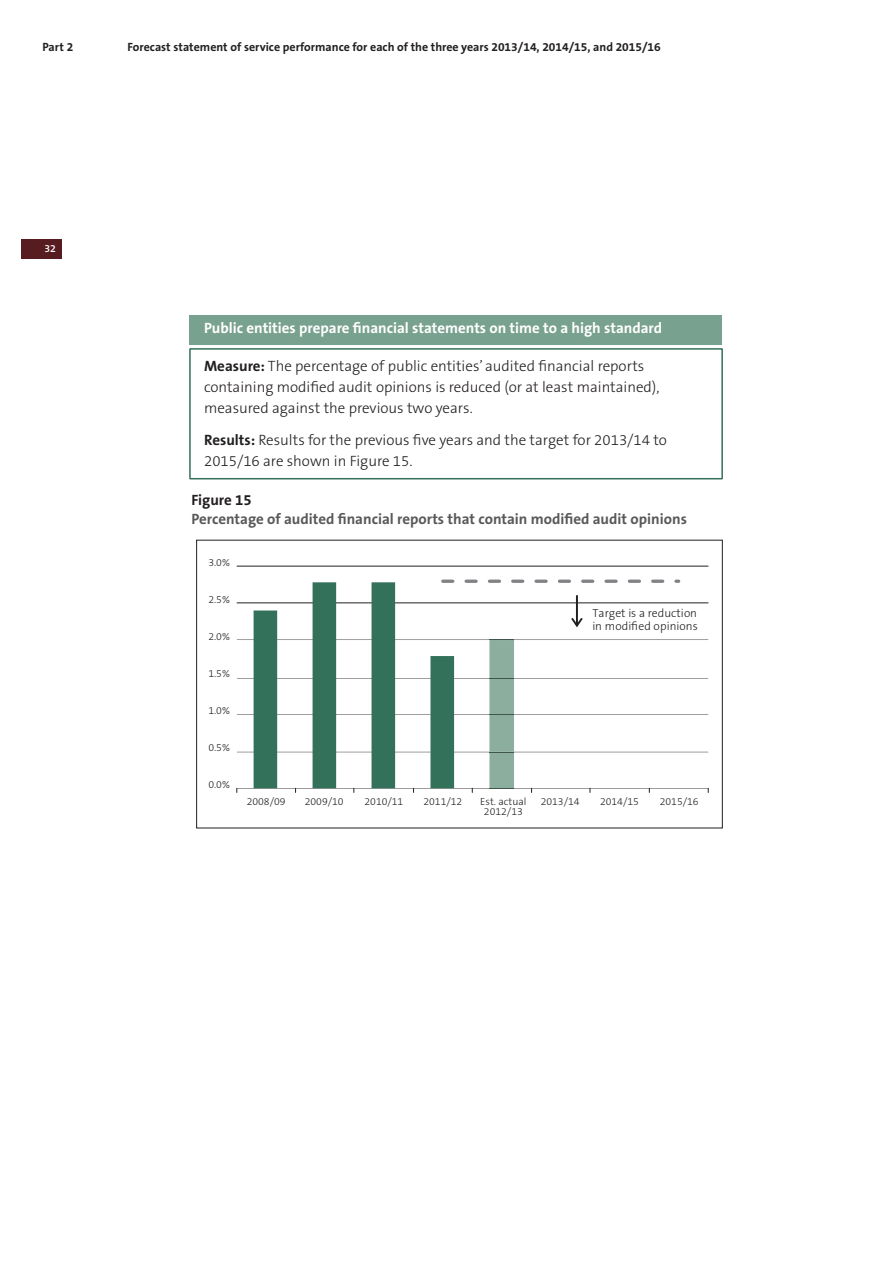
<style>
.page{position:relative;width:893px;height:1263px;background:#fff}
.page>*{position:absolute;margin:0;border:0;box-sizing:border-box;transform-origin:0 0}
.t1{font:300 15px/21px "The Sans OT3";color:#231f20}
.t2{font:700 15px "The Sans OT7";color:#58595b}
.t3{font:700 15px "The Sans OT7";color:#fff}
.t4{font:700 15px "The Sans OT7";color:#231f20}
.t5{font:700 12px "The Sans OT7";color:#231f20}
.t6{font:300 11.7px/13.5px "The Sans OT3";color:#231f20}
.t7{font:300 10.5px "The Sans OT3";color:#231f20}
.t8{font:600 10.5px "The Sans OT6";color:#fff}
.t9{font:300 10.35px "The Sans OT3";color:#231f20}
.s1{font-family:"The Sans OT7";font-weight:700}
</style>
<div class="page">
<div style="left:21px;top:239px;width:41px;height:19px;background:#571c1f"></div>
<div style="left:189px;top:315px;width:533px;height:29px;background:#79a190"></div>
<hr style="left:237px;top:566px;width:471px;height:1px;background:#231f20">
<svg style="left:237px;top:579px;width:472px;height:213px"></svg>
<div style="left:189px;top:348px;width:534px;height:131px;border:2px solid #34715a"></div>
<p class="t5" style="left:42px;top:42px;width:32px">Part 2</p>
<p class="t5" style="left:128px;top:42px;width:535px">Forecast statement of service performance for each of the three years 2013/14, 2014/15, and 2015/16</p>
<p class="t8" style="left:44px;top:244px;width:13px">32</p>
<p class="t3" style="left:204px;top:322px;width:460px">Public entities prepare financial statements on time to a high standard</p>
<p class="t1" style="left:204px;top:357px;width:457px"><span class="s1">Measure:</span> The percentage of public entities’ audited financial reports containing modified audit opinions is reduced (or at least maintained), measured against the previous two years.</p>
<p class="t1" style="left:204px;top:431px;width:464px"><span class="s1">Results:</span> Results for the previous five years and the target for 2013/14 to<br>2015/16 are shown in Figure 15.</p>
<p class="t4" style="left:191px;top:493px;width:62px">Figure 15</p>
<p class="t2" style="left:191px;top:513px;width:497px">Percentage of audited financial reports that contain modified audit opinions</p>
<p class="t7" style="left:208px;top:558px;width:23px">3.0%</p>
<p class="t7" style="left:208px;top:595px;width:23px">2.5%</p>
<p class="t7" style="left:208px;top:632px;width:23px">2.0%</p>
<p class="t7" style="left:208px;top:669px;width:23px">1.5%</p>
<p class="t7" style="left:208px;top:706px;width:23px">1.0%</p>
<p class="t7" style="left:208px;top:744px;width:23px">0.5%</p>
<p class="t7" style="left:208px;top:781px;width:23px">0.0%</p>
<p class="t6" style="left:592px;top:607px;width:107px">Target is a reduction in modified opinions</p>
<p class="t9" style="left:247px;top:797px;width:40px">2008/09</p>
<p class="t9" style="left:305px;top:797px;width:40px">2009/10</p>
<p class="t9" style="left:364px;top:797px;width:40px">2010/11</p>
<p class="t9" style="left:423px;top:797px;width:40px">2011/12</p>
<p class="t9" style="left:480px;top:797px;width:48px">Est. actual</p>
<p class="t9" style="left:541px;top:797px;width:40px">2013/14</p>
<p class="t9" style="left:600px;top:797px;width:40px">2014/15</p>
<p class="t9" style="left:660px;top:797px;width:40px">2015/16</p>
<p class="t9" style="left:484px;top:808px;width:40px">2012/13</p>
</div>
